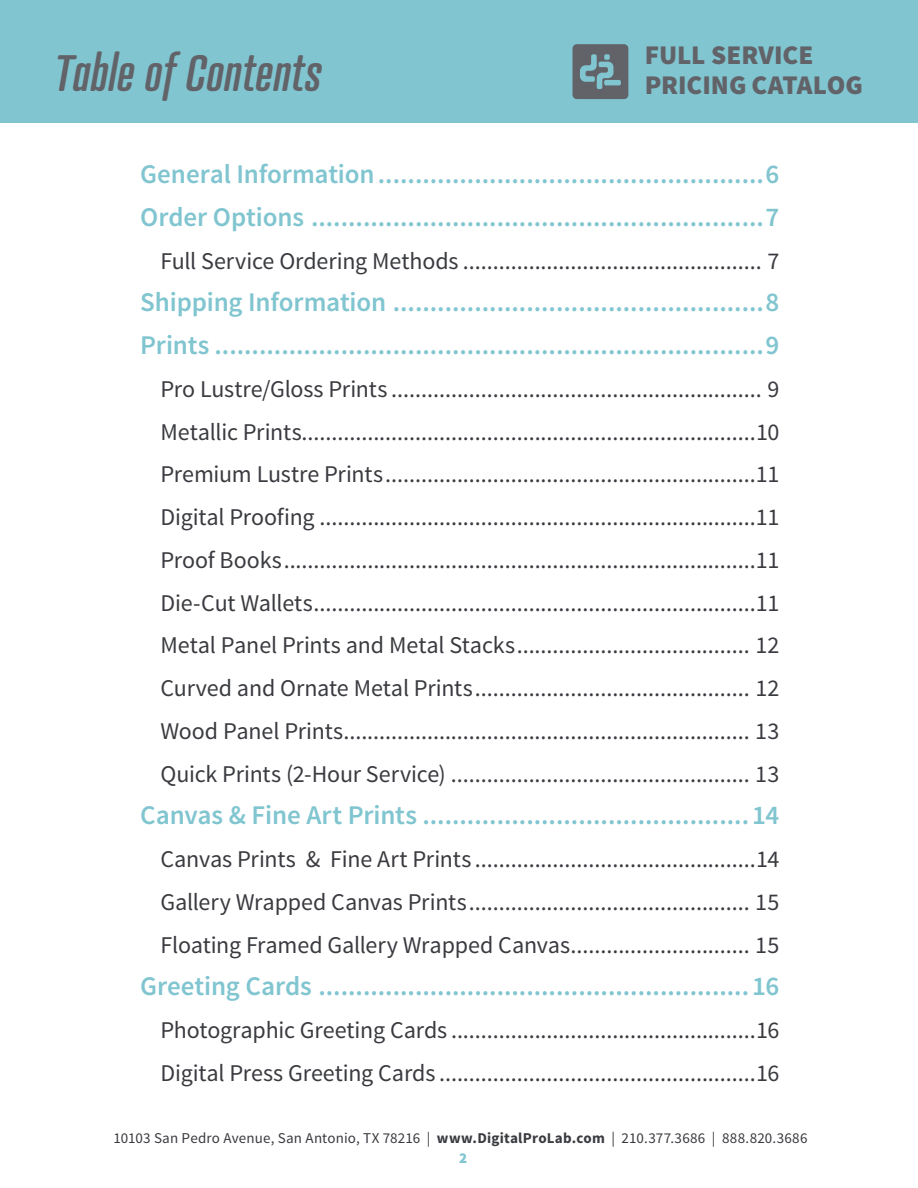
<style>
.page{position:relative;width:918px;height:1188px;background:#fff}
.page>*{position:absolute;margin:0;border:0;box-sizing:border-box;transform-origin:0 0}
.t1{font:italic 500 49.5px "Atrament Std";color:#626368}
.t2{font:600 27px/42.8px "Source Sans Pro";letter-spacing:-.005em;color:#80c5d0}
.t3{font:900 27px/29.2px "Source Sans Pro";color:#626368}
.t4{font:24px/42.8px "Source Sans Pro";letter-spacing:-.005em;color:#3a3b40;text-align:justify}
.t5{font:15px "Source Sans Pro";letter-spacing:.01em;color:#3a3b40}
.t6{font:900 15px "Source Sans Pro";color:#80c5d0}
.s1{font-weight:700}
</style>
<div class="page">
<div style="left:0;top:0;width:918px;height:123px;background:#80c5d0"></div>
<div style="left:573px;top:44px;width:55px;height:55px;background:#626368;border-radius:4px"></div>
<div style="left:604px;top:80px;width:17px;height:5px;background:#80c5d0;border-radius:2px"></div>
<svg style="left:580px;top:54px;width:33px;height:35px"></svg>
<h1 class="t1" style="left:54px;top:41px;width:269px">Table of Contents</h1>
<p class="t3" style="left:645px;top:42px;width:220px">FULL SERVICE<br>PRICING CATALOG</p>
<p class="t2" style="left:140px;top:153px;width:641px">General Information....................................................6<br>Order Options .............................................................7</p>
<p class="t4" style="left:161px;top:240px;width:620px">Full Service Ordering Methods .................................................. 7</p>
<p class="t2" style="left:140px;top:282px;width:641px">Shipping Information ..................................................8<br>Prints ..........................................................................9</p>
<p class="t4" style="left:161px;top:368px;width:620px">Pro Lustre/Gloss Prints .............................................................. 9<br>Metallic Prints............................................................................10<br>Premium Lustre Prints..............................................................11<br>Digital Proofing .........................................................................11<br>Proof Books...............................................................................11<br>Die-Cut Wallets..........................................................................11<br>Metal Panel Prints and Metal Stacks....................................... 12<br>Curved and Ornate Metal Prints.............................................. 12<br>Wood Panel Prints.................................................................... 13<br>Quick Prints (2-Hour Service) .................................................. 13</p>
<p class="t2" style="left:140px;top:795px;width:641px">Canvas &amp; Fine Art Prints ............................................14</p>
<p class="t4" style="left:161px;top:838px;width:620px">Canvas Prints &amp; Fine Art Prints ...............................................14<br>Gallery Wrapped Canvas Prints............................................... 15<br>Floating Framed Gallery Wrapped Canvas.............................. 15</p>
<p class="t2" style="left:140px;top:966px;width:641px">Greeting Cards ..........................................................16</p>
<p class="t4" style="left:161px;top:1009px;width:620px">Photographic Greeting Cards ...................................................16<br>Digital Press Greeting Cards .....................................................16</p>
<p class="t5" style="left:114px;top:1129px;width:695px">10103 San Pedro Avenue, San Antonio, TX 78216 | <span class="s1">www.DigitalProLab.com</span> | 210.377.3686 | 888.820.3686</p>
<p class="t6" style="left:459px;top:1148px;width:10px">2</p>
</div>
